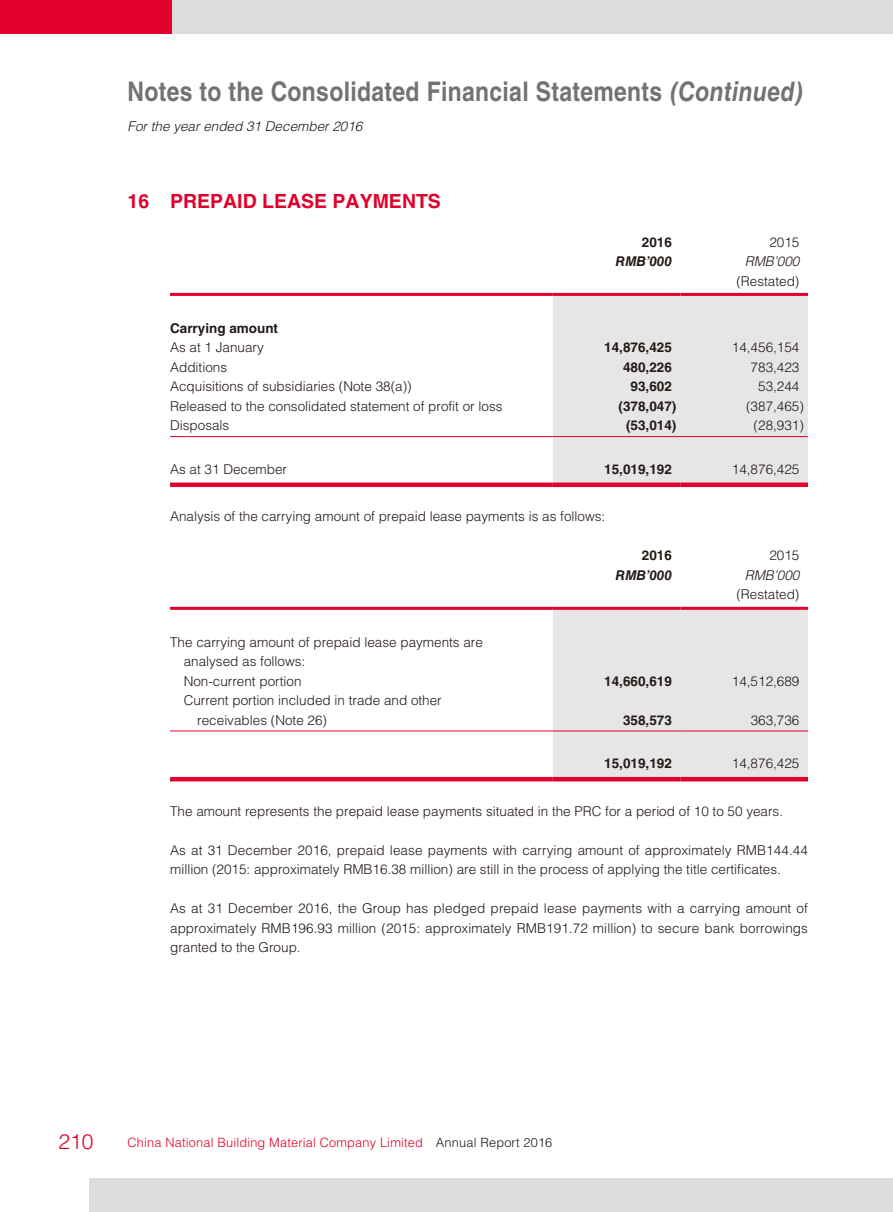
<style>
.page{position:relative;width:893px;height:1212px;background:#fff}
.page>*{position:absolute;margin:0;border:0;box-sizing:border-box;transform-origin:0 0}
.t1{font:700 27px "Helvetica LT Std";letter-spacing:.015em;color:#727272;scale:.85 1}
.t2{font:300 21px "Helvetica LT Std";color:#e1002b}
.t3{font:700 19.5px "Helvetica LT Std";color:#e1002b}
.t4{font:300 13.5px/19.5px "Helvetica LT Std";color:#231916}
.t5{font:700 13.5px "Helvetica LT Std";color:#231916}
.t6{font:italic 300 13.5px "Helvetica LT Std";color:#231916}
.t7{font:italic 700 13.5px "Helvetica LT Std";color:#231916}
.t8{font:300 12.75px "Helvetica LT Std";letter-spacing:.015em;color:#e1002b}
.s1{font-style:italic}
.s2{color:#231916}
</style>
<div class="page">
<div style="left:0;top:0;width:893px;height:34px;background:#dcdddd"></div>
<div style="left:0;top:0;width:171px;height:34px;background:#e1002b"></div>
<div style="left:89px;top:1178px;width:804px;height:34px;background:#dcdddd"></div>
<div style="left:553px;top:296px;width:255px;height:186px;background:#e6e6e7"></div>
<hr style="left:170px;top:293px;width:383px;height:3px;background:#e1002b">
<hr style="left:553px;top:293px;width:127px;height:3px;background:#e1002b">
<hr style="left:680px;top:293px;width:128px;height:3px;background:#e1002b">
<hr style="left:170px;top:436px;width:383px;height:1px;background:#e1002b">
<hr style="left:553px;top:436px;width:127px;height:1px;background:#e1002b">
<hr style="left:680px;top:436px;width:128px;height:1px;background:#e1002b">
<div style="left:170px;top:482px;width:383px;height:5px;background:#e1002b"></div>
<div style="left:553px;top:482px;width:127px;height:5px;background:#e1002b"></div>
<div style="left:680px;top:482px;width:128px;height:5px;background:#e1002b"></div>
<div style="left:553px;top:610px;width:255px;height:167px;background:#e6e6e7"></div>
<hr style="left:170px;top:607px;width:383px;height:3px;background:#e1002b">
<hr style="left:553px;top:607px;width:127px;height:3px;background:#e1002b">
<hr style="left:680px;top:607px;width:128px;height:3px;background:#e1002b">
<hr style="left:170px;top:731px;width:383px;height:1px;background:#e1002b">
<hr style="left:553px;top:731px;width:127px;height:1px;background:#e1002b">
<hr style="left:680px;top:731px;width:128px;height:1px;background:#e1002b">
<hr style="left:170px;top:777px;width:383px;height:4px;background:#e1002b">
<hr style="left:553px;top:777px;width:127px;height:4px;background:#e1002b">
<hr style="left:680px;top:777px;width:128px;height:4px;background:#e1002b">
<h1 class="t1" style="left:128px;top:75px;width:797px">Notes to the Consolidated Financial Statements <span class="s1">(Continued)</span></h1>
<p class="t6" style="left:128px;top:118px;width:236px">For the year ended 31 December 2016</p>
<h3 class="t3" style="left:128px;top:189px;width:315px">16 PREPAID LEASE PAYMENTS</h3>
<p class="t5" style="left:642px;top:234px;width:32px">2016</p>
<p class="t4" style="left:769px;top:232px;width:32px">2015</p>
<p class="t7" style="left:616px;top:253px;width:58px">RMB’000</p>
<p class="t6" style="left:745px;top:253px;width:56px">RMB’000</p>
<p class="t4" style="left:736px;top:271px;width:65px">(Restated)</p>
<p class="t5" style="left:170px;top:320px;width:110px">Carrying amount</p>
<p class="t4" style="left:170px;top:337px;width:95px">As at 1 January</p>
<p class="t5" style="left:604px;top:339px;width:69px">14,876,425</p>
<p class="t4" style="left:732px;top:337px;width:69px">14,456,154</p>
<p class="t4" style="left:170px;top:357px;width:59px">Additions</p>
<p class="t5" style="left:623px;top:359px;width:50px">480,226</p>
<p class="t4" style="left:751px;top:357px;width:50px">783,423</p>
<p class="t4" style="left:170px;top:376px;width:243px">Acquisitions of subsidiaries (Note 38(a))</p>
<p class="t5" style="left:631px;top:378px;width:43px">93,602</p>
<p class="t4" style="left:758px;top:376px;width:43px">53,244</p>
<p class="t4" style="left:170px;top:396px;width:334px">Released to the consolidated statement of profit or loss</p>
<p class="t5" style="left:619px;top:398px;width:59px">(378,047)</p>
<p class="t4" style="left:746px;top:396px;width:59px">(387,465)</p>
<p class="t4" style="left:170px;top:415px;width:61px">Disposals</p>
<p class="t5" style="left:626px;top:417px;width:52px">(53,014)</p>
<p class="t4" style="left:754px;top:415px;width:52px">(28,931)</p>
<p class="t4" style="left:170px;top:459px;width:119px">As at 31 December</p>
<p class="t5" style="left:604px;top:461px;width:69px">15,019,192</p>
<p class="t4" style="left:732px;top:459px;width:69px">14,876,425</p>
<p class="t4" style="left:170px;top:507px;width:437px">Analysis of the carrying amount of prepaid lease payments is as follows:</p>
<p class="t5" style="left:642px;top:547px;width:32px">2016</p>
<p class="t4" style="left:769px;top:546px;width:32px">2015</p>
<p class="t7" style="left:616px;top:567px;width:58px">RMB’000</p>
<p class="t6" style="left:745px;top:567px;width:56px">RMB’000</p>
<p class="t4" style="left:736px;top:585px;width:65px">(Restated)</p>
<p class="t4" style="left:184px;top:632px;width:301px;text-indent:-14px">The carrying amount of prepaid lease payments are analysed as follows:<br>Non-current portion</p>
<p class="t5" style="left:604px;top:672px;width:69px">14,660,619</p>
<p class="t4" style="left:732px;top:671px;width:69px">14,512,689</p>
<p class="t4" style="left:197px;top:690px;width:246px;text-indent:-14px">Current portion included in trade and other receivables (Note 26)</p>
<p class="t5" style="left:623px;top:711px;width:50px">358,573</p>
<p class="t4" style="left:751px;top:710px;width:50px">363,736</p>
<p class="t5" style="left:604px;top:755px;width:69px">15,019,192</p>
<p class="t4" style="left:732px;top:753px;width:69px">14,876,425</p>
<p class="t4" style="left:170px;top:801px;width:615px">The amount represents the prepaid lease payments situated in the PRC for a period of 10 to 50 years.</p>
<p class="t4" style="left:170px;top:840px;width:639px">As at 31 December 2016, prepaid lease payments with carrying amount of approximately RMB144.44 million (2015: approximately RMB16.38 million) are still in the process of applying the title certificates.</p>
<p class="t4" style="left:170px;top:899px;width:639px;text-align:justify">As at 31 December 2016, the Group has pledged prepaid lease payments with a carrying amount of approximately RMB196.93 million (2015: approximately RMB191.72 million) to secure bank borrowings granted to the Group.</p>
<h2 class="t2" style="left:59px;top:1128px;width:37px">210</h2>
<p class="t8" style="left:128px;top:1134px;width:426px">China National Building Material Company Limited <span class="s2">Annual Report 2016</span></p>
</div>
